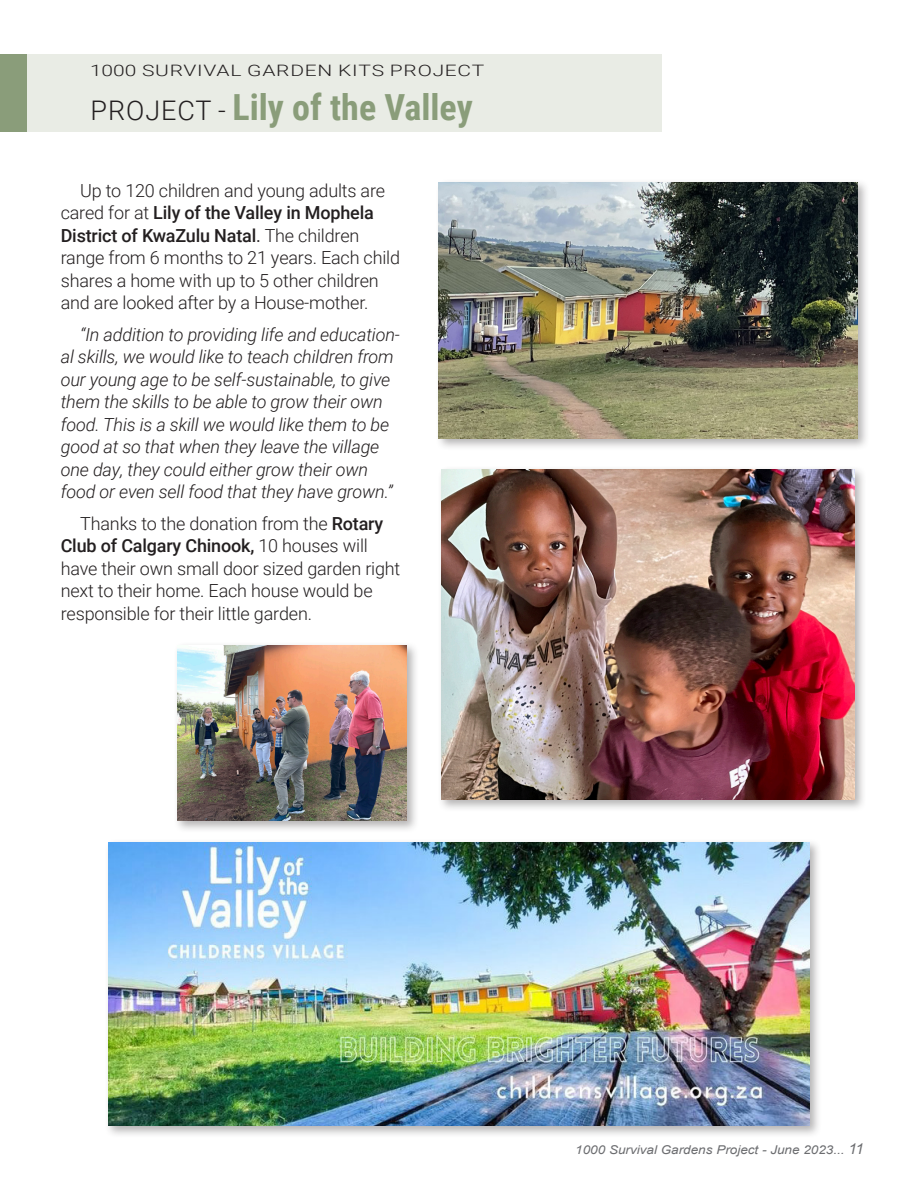
<style>
.page{position:relative;width:918px;height:1188px;background:#fff}
.page>*{position:absolute;margin:0;border:0;box-sizing:border-box;transform-origin:0 0}
.t1{font:700 36px "Roboto Condensed";color:#8a9d7a}
.t2{font:300 18px/22.5px "Roboto";letter-spacing:-.01em;color:#231f20}
.t3{font:italic 300 18px/22.5px "Roboto";letter-spacing:-.01em;color:#231f20}
.t4{font:300 15.75px "Roboto";letter-spacing:.035em;color:#231f20;scale:1.33 1}
.t5{font:italic 12.15px "Arial";color:#6c6d70;scale:1.11 1}
.s1{font-family:"Roboto";font-weight:300;font-size:27px;color:#231f20}
.s2{font-weight:500}
.s3{font-weight:400}
.s4{font-size:15px}
</style>
<div class="page">
<div style="left:0;top:54px;width:662px;height:78px;background:#e9ece5"></div>
<div style="left:0;top:54px;width:27px;height:78px;background:#8a9d7a"></div>
<div style="left:104px;top:838px;width:718px;height:300px;background:#231f20;opacity:.34"></div>
<img style="left:108px;top:842px;width:702px;height:284px">
<div style="left:435px;top:178px;width:435px;height:273px;background:#231f20;opacity:.34"></div>
<img style="left:439px;top:182px;width:418px;height:257px">
<div style="left:437px;top:465px;width:430px;height:347px;background:#231f20;opacity:.34"></div>
<img style="left:441px;top:469px;width:414px;height:331px">
<div style="left:173px;top:641px;width:246px;height:192px;background:#231f20;opacity:.34"></div>
<img style="left:177px;top:645px;width:229px;height:175px">
<p class="t4" style="left:90px;top:59px;width:298px">1000 SURVIVAL GARDEN KITS PROJECT</p>
<p class="t1" style="left:90px;top:81px;width:384px"><span class="s1">PROJECT -</span> Lily of the Valley</p>
<p class="t2" style="left:61px;top:178px;width:341px;text-indent:20px">Up to 120 children and young adults are cared for at <span class="s2">Lily of the Valley in Mophela District of KwaZulu Natal</span><span class="s3">.</span> The children range from 6 months to 21 years. Each child shares a home with up to 5 other children and are looked after by a House-mother.</p>
<p class="t3" style="left:61px;top:322px;width:341px;text-indent:20px">“In addition to providing life and education&shy;al skills, we would like to teach children from our young age to be self-sustainable, to give them the skills to be able to grow their own food. This is a skill we would like them to be good at so that when they leave the village one day, they could either grow their own food or even sell food that they have grown.”</p>
<p class="t2" style="left:61px;top:511px;width:341px;text-indent:20px">Thanks to the donation from the <span class="s2">Rotary Club of Calgary Chinook,</span> 10 houses will have their own small door sized garden right next to their home. Each house would be responsible for their little garden.</p>
<p class="t5" style="left:575px;top:1142px;width:262px">1000 Survival Gardens Project - June 2023... <span class="s4">11</span></p>
</div>
